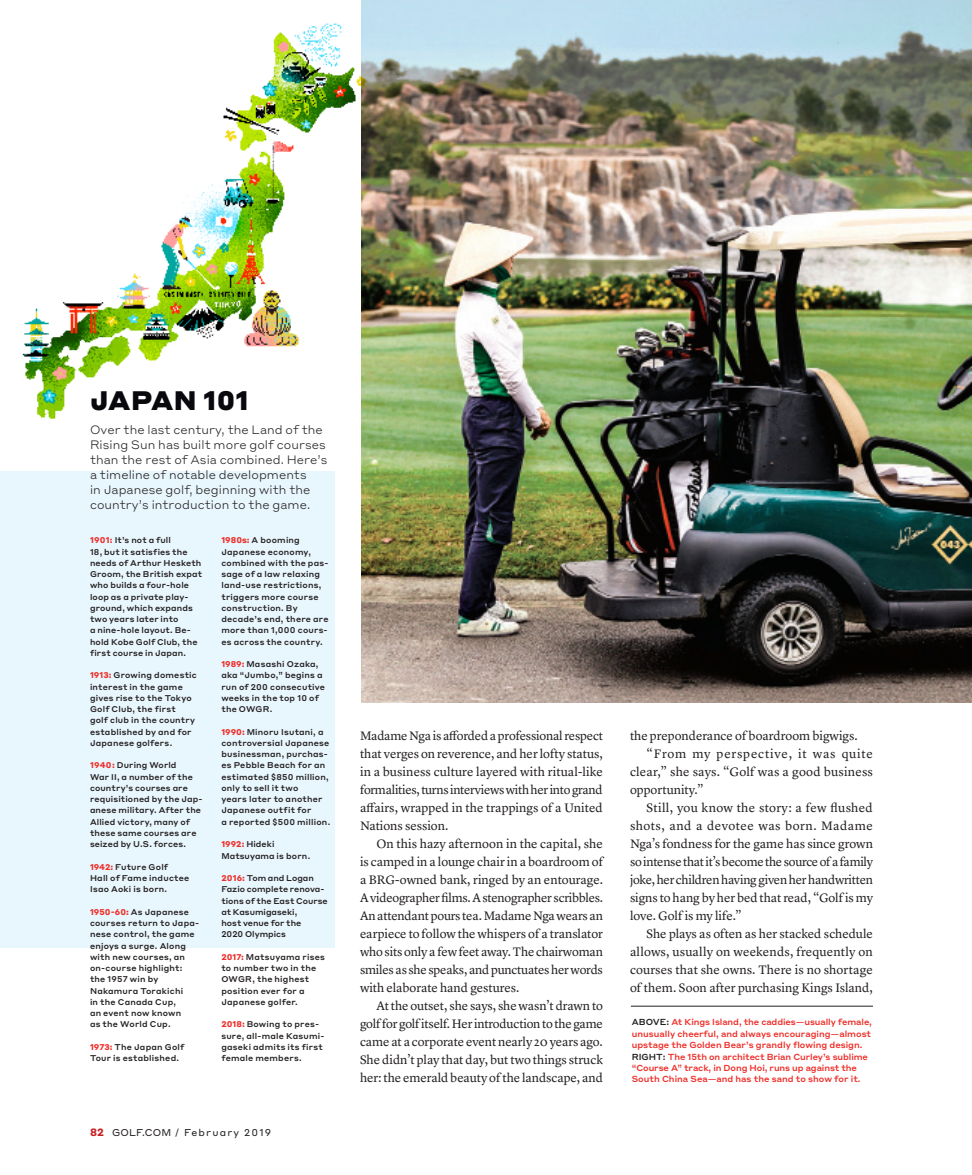
<style>
.page{position:relative;width:972px;height:1175px;background:#fff}
.page>*{position:absolute;margin:0;border:0;box-sizing:border-box;transform-origin:0 0}
.BODY_Sans_Serif{font:900 26.4px "Styrene A";letter-spacing:.02em;color:#08080d}
.BODY_Serif_Justified{font:12.75px/18px "Lyon Text";color:#231f20;text-align:justify}
.BODY_Sans_Serif-2{font:300 12px/15px "Styrene A";letter-spacing:.005em;color:#231f20}
.t1{font:9.75px "Styrene A";letter-spacing:.12em;color:#231f20}
.CAPTION_Sans_Serif{font:500 8.7px/11.4px "Styrene A";letter-spacing:-.005em;color:#ee2d28}
.End_Info__Grey_Centr{font:500 8.25px/11.2px "Styrene A";letter-spacing:.025em;color:#231f20}
.End_Info__Grey_Centr-2{font:500 8.25px/11.2px "Styrene A";color:#231f20}
.s1{font-weight:700;color:#ee2d28}
.s2{font-weight:700;font-size:10.5px;color:#c82026}
.s3{color:#231f20}
</style>
<div class="page">
<div style="left:0;top:470px;width:335px;height:477px;background:#e8f6fd"></div>
<img style="left:362px;top:0;width:610px;height:702px">
<hr style="left:631px;top:1005px;width:242px;height:1px;background:#231f20">
<img style="left:22px;top:0;width:406px;height:454px">
<p class="BODY_Sans_Serif" style="left:90px;top:377px;width:160px">JAPAN 101</p>
<p class="BODY_Sans_Serif-2" style="left:90px;top:421px;width:239px">Over the last century, the Land of the Rising Sun has built more golf courses than the rest of Asia combined. Here’s a timeline of notable developments<br>in Japanese golf, beginning with the country’s introduction to the game.</p>
<p class="End_Info__Grey_Centr" style="left:90px;top:534px;width:114px"><span class="s1">1901:</span> It’s not a full<br>18, but it satisfies the needs of Arthur Hesketh<br>Groom, the British expat who builds a four-hole loop as a private play&shy;ground, which expands two years later into<br>a nine-hole layout. Be&shy;hold Kobe Golf Club, the first course in Japan.</p>
<p class="End_Info__Grey_Centr" style="left:90px;top:669px;width:108px"><span class="s1">1913:</span> Growing domestic interest in the game gives rise to the Tokyo<br>Golf Club, the first<br>golf club in the country established by and for<br>Japanese golfers.</p>
<p class="End_Info__Grey_Centr" style="left:90px;top:759px;width:114px"><span class="s1">1940:</span> During World<br>War II, a number of the country’s courses are requisitioned by the Jap&shy;anese military. After the<br>Allied victory, many of these same courses are seized by U.S. forces.</p>
<p class="End_Info__Grey_Centr" style="left:90px;top:860px;width:101px"><span class="s1">1942:</span> Future Golf<br>Hall of Fame inductee<br>Isao Aoki is born.</p>
<p class="End_Info__Grey_Centr" style="left:90px;top:905px;width:111px"><span class="s1">1950-60:</span> As Japanese courses return to Japa&shy;nese control, the game enjoys a surge. Along with new courses, an on-course highlight: the 1957 win by<br>Nakamura Torakichi<br>in the Canada Cup,<br>an event now known<br>as the World Cup.</p>
<p class="End_Info__Grey_Centr" style="left:90px;top:1040px;width:96px"><span class="s1">1973:</span> The Japan Golf<br>Tour is established.</p>
<p class="End_Info__Grey_Centr" style="left:221px;top:534px;width:109px"><span class="s1">1980s:</span> A booming<br>Japanese economy, combined with the pas&shy;sage of a law relaxing land-use restrictions, triggers more course construction. By decade’s end, there are more than 1,000 cours&shy;es across the country.</p>
<p class="End_Info__Grey_Centr" style="left:221px;top:658px;width:105px"><span class="s1">1989:</span> Masashi Ozaka, aka “Jumbo,” begins a run of 200 consecutive weeks in the top 10 of the OWGR.</p>
<p class="End_Info__Grey_Centr" style="left:221px;top:725px;width:110px"><span class="s1">1990:</span> Minoru Isutani, a controversial Japanese businessman, purchas&shy;es Pebble Beach for an estimated $850 million, only to sell it two<br>years later to another<br>Japanese outfit for<br>a reported $500 million.</p>
<p class="End_Info__Grey_Centr" style="left:221px;top:838px;width:90px"><span class="s1">1992:</span> Hideki<br>Matsuyama is born.</p>
<p class="End_Info__Grey_Centr-2" style="left:221px;top:871px;width:108px"><span class="s1">2016:</span> Tom and Logan<br>Fazio complete renova&shy;tions of the East Course at Kasumigaseki,<br>host venue for the<br>2020 Olympics</p>
<p class="End_Info__Grey_Centr" style="left:221px;top:950px;width:105px"><span class="s1">2017:</span> Matsuyama rises to number two in the<br>OWGR, the highest position ever for a<br>Japanese golfer.</p>
<p class="End_Info__Grey_Centr" style="left:221px;top:1018px;width:105px"><span class="s1">2018:</span> Bowing to pres&shy;sure, all-male Kasumi&shy;gaseki admits its first female members.</p>
<p class="t1" style="left:90px;top:1124px;width:183px"><span class="s2">82</span> GOLF.COM / February 2019</p>
<p class="BODY_Serif_Justified" style="left:360px;top:725px;width:245px">Madame Nga is afforded a professional respect that verges on reverence, and her lofty status, in a business culture layered with ritual-like formalities, turns interviews with her into grand affairs, wrapped in the trappings of a United Nations session.</p>
<p class="BODY_Serif_Justified" style="left:360px;top:833px;width:245px;text-indent:16px">On this hazy afternoon in the capital, she is camped in a lounge chair in a boardroom of a BRG-owned bank, ringed by an entourage.<br>A videographer films. A stenographer scribbles.<br>An attendant pours tea. Madame Nga wears an earpiece to follow the whispers of a translator who sits only a few feet away. The chairwoman smiles as she speaks, and punctuates her words with elaborate hand gestures.</p>
<p class="BODY_Serif_Justified" style="left:360px;top:995px;width:244px;text-indent:16px">At the outset, she says, she wasn’t drawn to golf for golf itself. Her introduction to the game came at a corporate event nearly 20 years ago.<br>She didn’t play that day, but two things struck her: the emerald beauty of the landscape, and</p>
<p class="BODY_Serif_Justified" style="left:630px;top:725px;width:229px">the preponderance of boardroom bigwigs.</p>
<p class="BODY_Serif_Justified" style="left:630px;top:743px;width:244px;text-indent:16px">“From my perspective, it was quite clear,” she says. “Golf was a good business opportunity.”</p>
<p class="BODY_Serif_Justified" style="left:630px;top:797px;width:245px;text-indent:16px">Still, you know the story: a few flushed shots, and a devotee was born. Madame Nga’s fondness for the game has since grown so intense that it’s become the source of a family joke, her children having given her handwritten signs to hang by her bed that read, “Golf is my love. Golf is my life.”</p>
<p class="BODY_Serif_Justified" style="left:630px;top:923px;width:245px;text-indent:16px">She plays as often as her stacked schedule allows, usually on weekends, frequently on courses that she owns. There is no shortage of them. Soon after purchasing Kings Island,</p>
<p class="CAPTION_Sans_Serif" style="left:632px;top:1015px;width:242px"><span class="s3">ABOVE:</span> At Kings Island, the caddies—usually female, unusually cheerful, and always encouraging—almost upstage the Golden Bear’s grandly flowing design.<br><span class="s3">RIGHT:</span> The 15th on architect Brian Curley’s sublime “Course A” track, in Dong Hoi, runs up against the South China Sea—and has the sand to show for it.</p>
</div>
